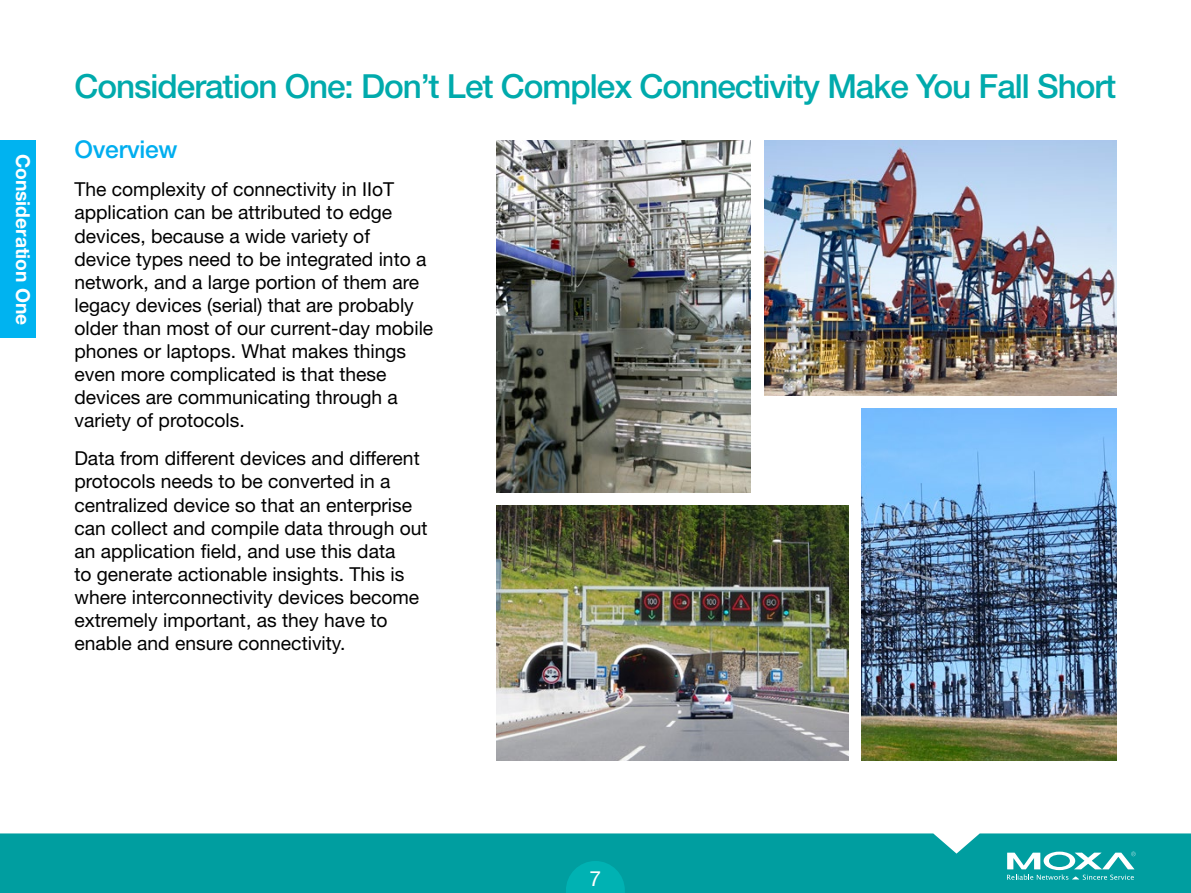
<style>
.page{position:relative;width:1191px;height:893px;background:#fff}
.page>*{position:absolute;margin:0;border:0;box-sizing:border-box;transform-origin:0 0}
.t1{font:500 33.25px "Helvetica Neue LT Std";letter-spacing:-.03em;color:#00aaac}
.t2{font:500 24.5px "Helvetica Neue LT Std";letter-spacing:-.01em;color:#00aeef}
.t3{font:21px "Helvetica Neue LT Std";color:#fff}
.t4{font:19.25px/23.1px "Helvetica Neue LT Std";color:#000}
.t5{font:700 19.25px "Helvetica Neue LT Std";color:#fff}
</style>
<div class="page">
<img style="left:496px;top:141px;width:255px;height:352px">
<img style="left:862px;top:408px;width:254px;height:352px">
<img style="left:496px;top:506px;width:352px;height:254px">
<img style="left:764px;top:141px;width:352px;height:254px">
<div style="left:0;top:833px;width:1191px;height:60px;background:#009ea0"></div>
<svg style="left:1007px;top:852px;width:128px;height:28px"></svg>
<svg style="left:566px;top:861px;width:59px;height:32px;background:#00adaf"></svg>
<div style="left:0;top:141px;width:36px;height:197px;background:#00b3f0"></div>
<p class="t5" style="left:35px;top:154px;width:173px;rotate:90deg">Consideration One</p>
<h1 class="t1" style="left:74px;top:66px;width:1043px">Consideration One: Don’t Let Complex Connectivity Make You Fall Short</h1>
<p class="t2" style="left:74px;top:135px;width:105px">Overview</p>
<p class="t4" style="left:74px;top:178px;width:360px">The complexity of connectivity in IIoT application can be attributed to edge devices, because a wide variety of<br>device types need to be integrated into a network, and a large portion of them are legacy devices (serial) that are probably older than most of our current-day mobile phones or laptops. What makes things even more complicated is that these devices are communicating through a variety of protocols.</p>
<p class="t4" style="left:74px;top:447px;width:355px">Data from different devices and different protocols needs to be converted in a centralized device so that an enterprise can collect and compile data through out an application field, and use this data<br>to generate actionable insights. This is where interconnectivity devices become extremely important, as they have to enable and ensure connectivity.</p>
<p class="t3" style="left:589px;top:866px;width:13px">7</p>
</div>
